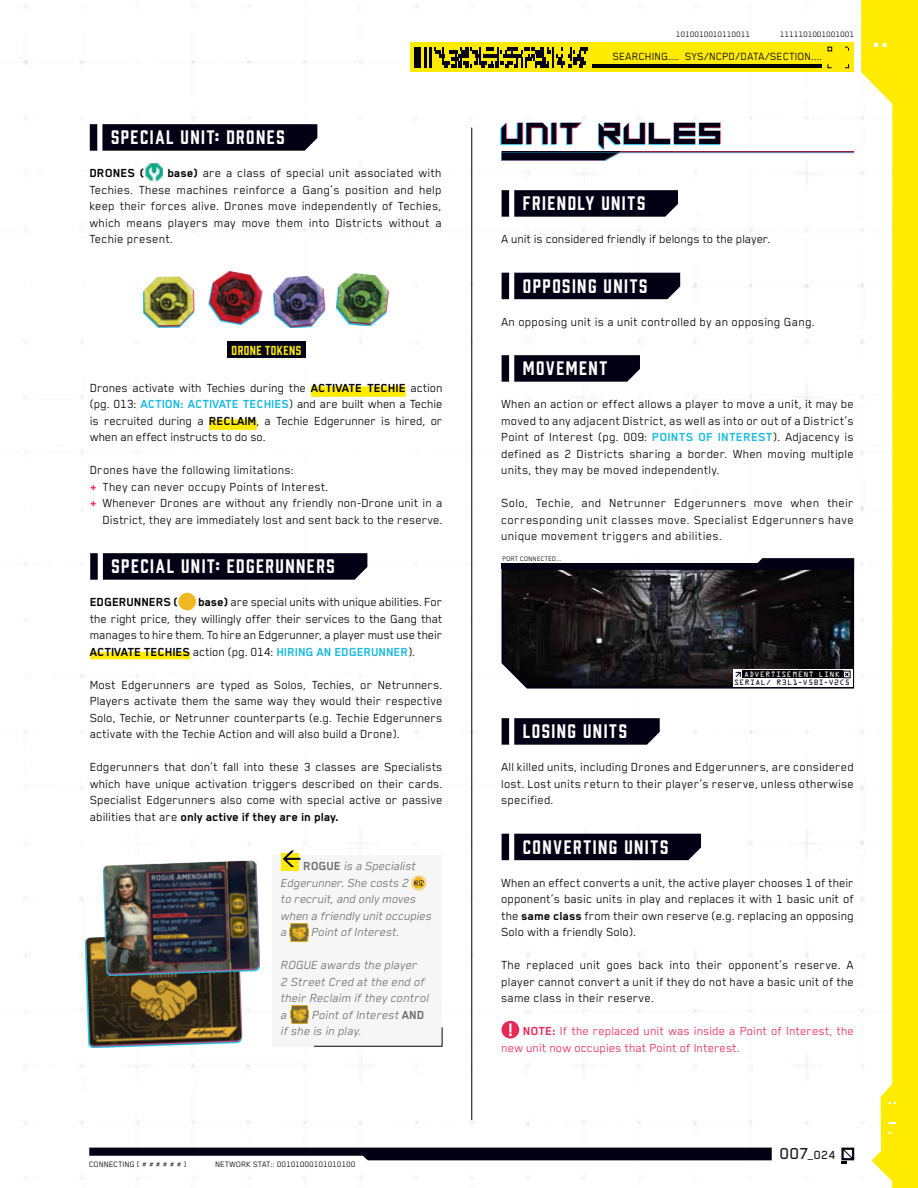
<style>
.page{position:relative;width:918px;height:1188px;background:#fff}
.page>*{position:absolute;margin:0;border:0;box-sizing:border-box;transform-origin:0 0}
.t1{font:27px "Motor Block";letter-spacing:.03em;color:#030015}
.t2{font:18px "Prohibition";letter-spacing:.085em;color:#fff}
.t3{font:13.5px/16.5px "Blender Pro";color:#000;text-align:justify}
.t4{font:italic 13.5px/16.5px "Blender Pro";letter-spacing:-.01em;color:#706f6f}
.t5{font:13.5px/16.5px "Blender Pro";color:#e72958}
.t6{font:700 13.5px "Blender Pro";letter-spacing:-.01em;color:#000}
.t7{font:500 13.5px "Blender Pro";color:#000}
.t8{font:12px "Blender Pro";letter-spacing:.01em;color:#000}
.t9{font:12px "Prohibition";letter-spacing:.04em;color:#feeb00}
.t10{font:9px "Blender Pro";letter-spacing:.01em;color:#000}
.t11{font:7.5px "Blender Pro";letter-spacing:.01em;color:#000}
.t12{font:6.9px "OCRA Std";letter-spacing:.05em;color:#030015}
.t13{font:6.9px "OCRA Std";letter-spacing:.05em;color:#fff}
.s1{font-weight:700}
.s2{font-weight:700;color:#1dbadf}
.s3{font-weight:700;color:#e72958}
.s4{font-weight:700;font-style:normal}
.s5{font-size:18.3px}
</style>
<div class="page">
<img style="left:23px;top:4px;width:838px;height:1176px">
<svg style="left:861px;top:0;width:57px;height:1188px"></svg>
<div style="left:410px;top:43px;width:444px;height:29px;background:#feeb00"></div>
<svg style="left:840px;top:1147px;width:15px;height:17px"></svg>
<svg style="left:89px;top:1148px;width:683px;height:12px;background:#272436"></svg>
<hr style="left:592px;top:64px;width:229px;height:4px;background:#000">
<svg style="left:828px;top:47px;width:4px;height:4px"></svg>
<hr style="left:471px;top:128px;width:1px;height:992px;background:#030015">
<svg style="left:142px;top:275px;width:54px;height:53px"></svg>
<img style="left:205px;top:267px;width:187px;height:63px">
<img style="left:86px;top:859px;width:176px;height:188px">
<svg style="left:500px;top:558px;width:355px;height:131px;background:#2b2a2d"></svg>
<div style="left:415px;top:47px;width:6px;height:21px;background:#030015"></div>
<hr style="left:424px;top:47px;width:3px;height:21px;background:#030015">
<hr style="left:429px;top:47px;width:3px;height:21px;background:#030015">
<svg style="left:434px;top:47px;width:154px;height:21px"></svg>
<svg style="left:102px;top:124px;width:215px;height:27px;background:#0b081c"></svg>
<div style="left:90px;top:124px;width:7px;height:27px;background:#030015"></div>
<img style="left:145px;top:159px;width:18px;height:27px">
<div style="left:311px;top:386px;width:95px;height:11px;background:#feeb00"></div>
<div style="left:209px;top:419px;width:48px;height:11px;background:#feeb00"></div>
<svg style="left:103px;top:553px;width:264px;height:27px;background:#0a071b"></svg>
<div style="left:90px;top:553px;width:8px;height:27px;background:#030015"></div>
<div style="left:90px;top:652px;width:100px;height:7px;background:#feeb00"></div>
<svg style="left:336px;top:815px;width:3px;height:11px"></svg>
<div style="left:178px;top:593px;width:18px;height:17px;background:#f2b824;border-radius:50%"></div>
<div style="left:227px;top:341px;width:79px;height:17px;background:#030015"></div>
<div style="left:272px;top:855px;width:170px;height:92px;background:#f6f6f6"></div>
<div style="left:272px;top:938px;width:170px;height:26px;background:#f6f6f6"></div>
<div style="left:272px;top:954px;width:170px;height:92px;background:#f6f6f6"></div>
<div style="left:281px;top:853px;width:18px;height:18px;background:#feeb00"></div>
<svg style="left:283px;top:851px;width:17px;height:16px"></svg>
<svg style="left:411px;top:876px;width:15px;height:14px"></svg>
<img style="left:290px;top:923px;width:18px;height:18px">
<img style="left:290px;top:1006px;width:19px;height:18px">
<svg style="left:501px;top:115px;width:355px;height:41px"></svg>
<svg style="left:500px;top:151px;width:355px;height:12px"></svg>
<svg style="left:514px;top:190px;width:164px;height:27px;background:#0c091d"></svg>
<div style="left:502px;top:190px;width:7px;height:27px;background:#030015"></div>
<div style="left:514px;top:273px;width:166px;height:26px;background:#030015"></div>
<div style="left:502px;top:273px;width:7px;height:26px;background:#030015"></div>
<svg style="left:514px;top:355px;width:126px;height:27px;background:#0e0b1f"></svg>
<div style="left:502px;top:355px;width:7px;height:27px;background:#030015"></div>
<svg style="left:514px;top:718px;width:146px;height:27px;background:#0d0a1e"></svg>
<div style="left:502px;top:718px;width:7px;height:27px;background:#030015"></div>
<div style="left:514px;top:834px;width:187px;height:26px;background:#030015"></div>
<div style="left:502px;top:834px;width:7px;height:26px;background:#030015"></div>
<div style="left:502px;top:1021px;width:17px;height:18px;background:#e72958;border-radius:50%"></div>
<svg style="left:509px;top:1023px;width:3px;height:13px"></svg>
<svg style="left:313px;top:1027px;width:130px;height:20px"></svg>
<h2 class="t2" style="left:111px;top:125px;width:175px">SPECIAL UNIT: DRONES</h2>
<p class="t6" style="left:90px;top:166px;width:57px">DRONES (</p>
<p class="t3" style="left:90px;top:164px;width:354px;text-indent:78px"><span class="s1">base)</span> are a class of special unit associated with Techies. These machines reinforce a Gang’s position and help keep their forces alive. Drones move independently of Techies, which means players may move them into Districts without a Techie present.</p>
<p class="t9" style="left:232px;top:342px;width:71px">DRONE TOKENS</p>
<p class="t3" style="left:90px;top:379px;width:354px">Drones activate with Techies during the <span class="s1">ACTIVATE TECHIE</span> action (pg. 013: <span class="s2">ACTION: ACTIVATE TECHIES</span>) and are built when a Techie is recruited during a <span class="s1">RECLAIM</span>, a Techie Edgerunner is hired, or when an effect instructs to do so.</p>
<p class="t3" style="left:90px;top:461px;width:205px">Drones have the following limitations:</p>
<p class="t3" style="left:90px;top:478px;width:240px"><span class="s3">+</span> They can never occupy Points of Interest.</p>
<p class="t3" style="left:90px;top:494px;width:354px"><span class="s3">+</span> Whenever Drones are without any friendly non-Drone unit in a</p>
<p class="t3" style="left:103px;top:511px;width:341px">District, they are immediately lost and sent back to the reserve.</p>
<h2 class="t2" style="left:112px;top:554px;width:225px">SPECIAL UNIT: EDGERUNNERS</h2>
<p class="t6" style="left:90px;top:595px;width:90px">EDGERUNNERS (</p>
<p class="t3" style="left:90px;top:593px;width:354px;text-indent:108px"><span class="s1">base)</span> are special units with unique abilities. For the right price, they willingly offer their services to the Gang that manages to hire them. To hire an Edgerunner, a player must use their <span class="s1">ACTIVATE TECHIES</span> action (pg. 014: <span class="s2">HIRING AN EDGERUNNER</span>).</p>
<p class="t3" style="left:90px;top:676px;width:354px">Most Edgerunners are typed as Solos, Techies, or Netrunners.<br>Players activate them the same way they would their respective Solo, Techie, or Netrunner counterparts (e.g. Techie Edgerunners activate with the Techie Action and will also build a Drone).</p>
<p class="t3" style="left:90px;top:758px;width:354px">Edgerunners that don’t fall into these 3 classes are Specialists which have unique activation triggers described on their cards.<br>Specialist Edgerunners also come with special active or passive abilities that are <span class="s1">only active if they are in play.</span></p>
<p class="t4" style="left:281px;top:857px;width:153px;text-indent:23px"><span class="s4">ROGUE</span> is a Specialist<br>Edgerunner. She costs 2<br>to recruit, and only moves when a friendly unit occupies a</p>
<p class="t4" style="left:311px;top:923px;width:90px">Point of Interest.</p>
<p class="t4" style="left:281px;top:956px;width:150px">ROGUE awards the player<br>2 Street Cred at the end of their Reclaim if they control a</p>
<p class="t4" style="left:281px;top:1006px;width:146px;text-indent:31px">Point of Interest <span class="s4">AND </span>if she is in play.</p>
<p class="t10" style="left:89px;top:1159px;width:99px">CONNECTING [ # # # # # # ]</p>
<p class="t10" style="left:216px;top:1159px;width:142px">NETWORK STAT:: 00101000101010100</p>
<p class="t10" style="left:676px;top:30px;width:75px">1010010010110011</p>
<p class="t10" style="left:780px;top:30px;width:75px">1111101001001001</p>
<p class="t8" style="left:613px;top:50px;width:211px">SEARCHING.... SYS/NCPD/DATA/SECTION....</p>
<h1 class="t1" style="left:502px;top:117px;width:223px">UNIT RULES</h1>
<h2 class="t2" style="left:523px;top:191px;width:124px">FRIENDLY UNITS</h2>
<p class="t3" style="left:502px;top:230px;width:271px">A unit is considered friendly if belongs to the player.</p>
<h2 class="t2" style="left:523px;top:273px;width:126px">OPPOSING UNITS</h2>
<p class="t3" style="left:502px;top:313px;width:315px">An opposing unit is a unit controlled by an opposing Gang.</p>
<h2 class="t2" style="left:523px;top:356px;width:86px">MOVEMENT</h2>
<p class="t3" style="left:502px;top:395px;width:354px">When an action or effect allows a player to move a unit, it may be moved to any adjacent District, as well as into or out of a District’s Point of Interest (pg. 009: <span class="s2">POINTS OF INTEREST</span>). Adjacency is defined as 2 Districts sharing a border. When moving multiple units, they may be moved independently.</p>
<p class="t3" style="left:502px;top:494px;width:354px">Solo, Techie, and Netrunner Edgerunners move when their corresponding unit classes move. Specialist Edgerunners have unique movement triggers and abilities.</p>
<p class="t11" style="left:502px;top:555px;width:61px">PORT CONNECTED...</p>
<p class="t13" style="left:744px;top:671px;width:98px">ADVERTISEMENT LINK</p>
<p class="t12" style="left:734px;top:679px;width:117px">SERIAL/ R3L1-V5BI-V2C5</p>
<h2 class="t2" style="left:523px;top:719px;width:106px">LOSING UNITS</h2>
<p class="t3" style="left:502px;top:758px;width:354px">All killed units, including Drones and Edgerunners, are considered lost. Lost units return to their player’s reserve, unless otherwise specified.</p>
<h2 class="t2" style="left:523px;top:834px;width:147px">CONVERTING UNITS</h2>
<p class="t3" style="left:502px;top:874px;width:354px">When an effect converts a unit, the active player chooses 1 of their opponent’s basic units in play and replaces it with 1 basic unit of the <span class="s1">same class</span> from their own reserve (e.g. replacing an opposing Solo with a friendly Solo).</p>
<p class="t3" style="left:502px;top:956px;width:354px">The replaced unit goes back into their opponent’s reserve. A player cannot convert a unit if they do not have a basic unit of the same class in their reserve.</p>
<p class="t5" style="left:502px;top:1022px;width:354px;text-indent:22px"><span class="s1">NOTE:</span> If the replaced unit was inside a Point of Interest, the new unit now occupies that Point of Interest.</p>
<p class="t7" style="left:780px;top:1147px;width:57px"><span class="s5">007</span>_024</p>
</div>
